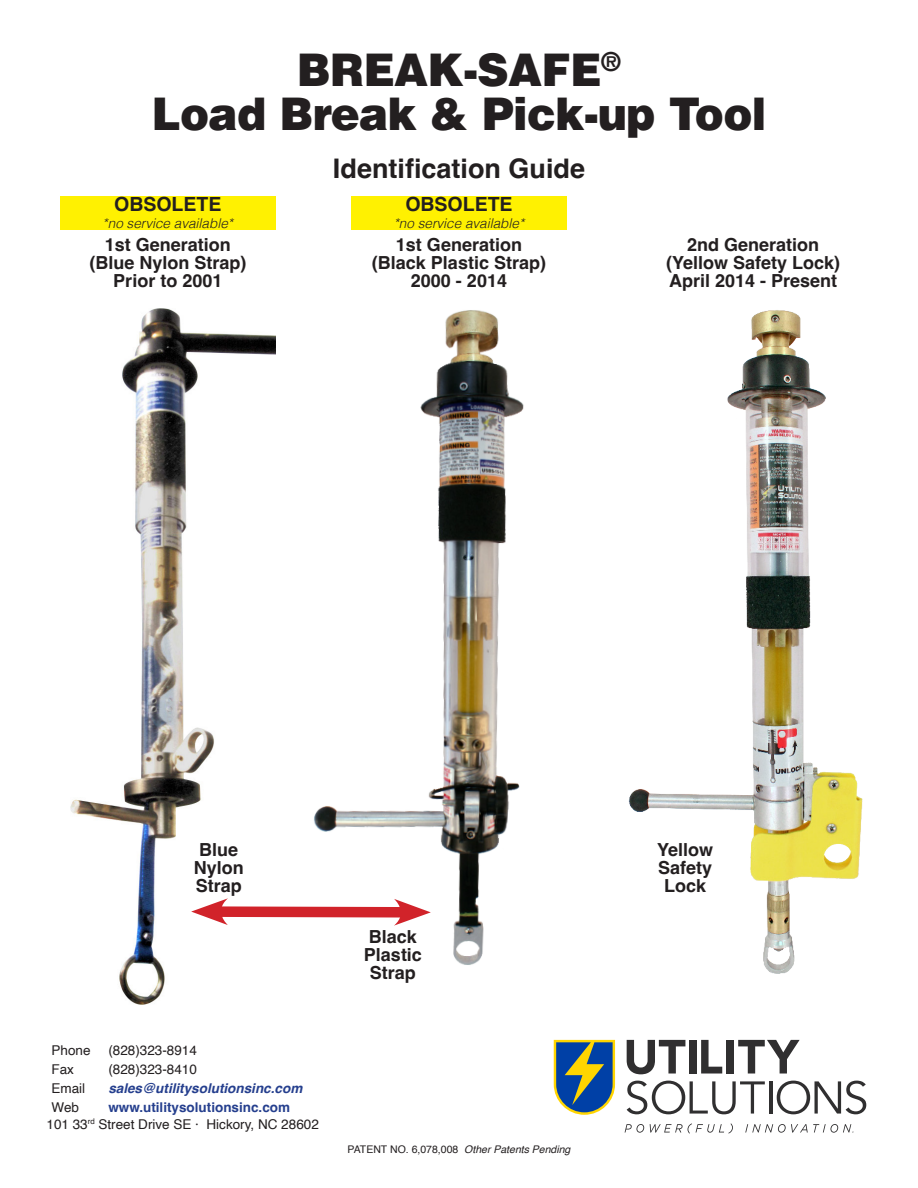
<style>
.page{position:relative;width:918px;height:1188px;background:#fff}
.page>*{position:absolute;margin:0;border:0;box-sizing:border-box;transform-origin:0 0}
.Product_Name_-_Actual{font:900 45px "Helvetica";letter-spacing:-.015em;color:#231f20}
.Paragraph_Style_1{font:700 27px "Helvetica";color:#231f20}
.Paragraph_Style_1-2{font:700 19.5px "Helvetica";color:#231f20}
.Paragraph_Style_1-3{font:700 18px/18px "Helvetica";color:#231f20;text-align:center}
.t1{font:13.5px/16.8px "Helvetica";color:#231f20}
.Paragraph_Style_1-4{font:italic 300 13.5px "Helvetica";color:#231f20}
.t2{font:italic 700 13.5px "Helvetica";color:#253f8e}
.Stick_Special{font:italic 10.5px "Helvetica";color:#231f20}
.s1{font-weight:700;color:#253f8e}
.s2{font-style:normal}
</style>
<div class="page">
<svg style="left:554px;top:1040px;width:61px;height:75px;background:#5e7a7f"></svg>
<svg style="left:625px;top:1124px;width:19px;height:9px"></svg>
<svg style="left:650px;top:1123px;width:83px;height:11px"></svg>
<svg style="left:627px;top:1040px;width:58px;height:34px"></svg>
<div style="left:689px;top:1040px;width:8px;height:34px;background:#302f30"></div>
<svg style="left:701px;top:1040px;width:21px;height:34px"></svg>
<div style="left:726px;top:1040px;width:8px;height:34px;background:#302f30"></div>
<svg style="left:738px;top:1040px;width:62px;height:34px"></svg>
<svg style="left:627px;top:1081px;width:138px;height:33px"></svg>
<hr style="left:769px;top:1081px;width:3px;height:33px;background:#302f30">
<svg style="left:777px;top:1081px;width:89px;height:33px"></svg>
<svg style="left:745px;top:1124px;width:108px;height:9px"></svg>
<img style="left:71px;top:309px;width:204px;height:695px">
<img style="left:314px;top:310px;width:210px;height:655px">
<img style="left:628px;top:310px;width:235px;height:664px">
<svg style="left:191px;top:898px;width:240px;height:28px"></svg>
<div style="left:181px;top:842px;width:75px;height:52px;background:#fff"></div>
<div style="left:355px;top:930px;width:76px;height:56px;background:#fff"></div>
<div style="left:647px;top:842px;width:76px;height:56px;background:#fff"></div>
<div style="left:60px;top:197px;width:215px;height:33px;background:#fff101"></div>
<div style="left:351px;top:197px;width:216px;height:33px;background:#fff101"></div>
<p class="Product_Name_-_Actual" style="left:297px;top:41px;width:326px">BREAK-SAFE<sup>®</sup></p>
<p class="Product_Name_-_Actual" style="left:152px;top:85px;width:616px">Load Break &amp; Pick-up Tool</p>
<p class="Paragraph_Style_1-2" style="left:114px;top:193px;width:109px">OBSOLETE</p>
<p class="Paragraph_Style_1-4" style="left:103px;top:211px;width:132px">*no service available*</p>
<p class="Paragraph_Style_1-3" style="left:105px;top:238px;width:128px">1st Generation</p>
<p class="Paragraph_Style_1-3" style="left:89px;top:256px;width:159px">(Blue Nylon Strap)</p>
<p class="Paragraph_Style_1-3" style="left:113px;top:274px;width:111px">Prior to 2001</p>
<p class="Paragraph_Style_1" style="left:333px;top:152px;width:254px">Identification Guide</p>
<p class="Paragraph_Style_1-2" style="left:405px;top:193px;width:109px">OBSOLETE</p>
<p class="Paragraph_Style_1-4" style="left:394px;top:211px;width:132px">*no service available*</p>
<p class="Paragraph_Style_1-3" style="left:396px;top:238px;width:128px">1st Generation</p>
<p class="Paragraph_Style_1-3" style="left:372px;top:256px;width:176px">(Black Plastic Strap)</p>
<p class="Paragraph_Style_1-3" style="left:411px;top:274px;width:98px">2000 - 2014</p>
<p class="Paragraph_Style_1-3" style="left:687px;top:238px;width:134px">2nd Generation</p>
<p class="Paragraph_Style_1-3" style="left:666px;top:256px;width:176px">(Yellow Safety Lock)</p>
<p class="Paragraph_Style_1-3" style="left:669px;top:274px;width:170px">April 2014 - Present</p>
<p class="Paragraph_Style_1-3" style="left:194px;top:842px;width:52px">Blue<br>Nylon<br>Strap</p>
<p class="t1" style="left:52px;top:1042px;width:41px">Phone</p>
<p class="t1" style="left:108px;top:1042px;width:90px">(828)323-8914</p>
<p class="t1" style="left:52px;top:1061px;width:24px">Fax</p>
<p class="t1" style="left:108px;top:1061px;width:90px">(828)323-8410</p>
<p class="t1" style="left:52px;top:1080px;width:35px">Email</p>
<p class="t2" style="left:108px;top:1080px;width:195px">sales@utilitysolutionsinc.com</p>
<p class="t1" style="left:52px;top:1099px;width:29px">Web</p>
<p class="t1" style="left:46px;top:1099px;width:274px;text-indent:62px"><span class="s1">www.utilitysolutionsinc.com<br></span>101 33<sup>rd</sup> Street Drive SE · Hickory, NC 28602</p>
<p class="Paragraph_Style_1-3" style="left:364px;top:930px;width:60px">Black<br>Plastic<br>Strap</p>
<p class="Stick_Special" style="left:348px;top:1141px;width:224px"><span class="s2">PATENT NO. 6,078,008</span> Other Patents Pending</p>
<p class="Paragraph_Style_1-3" style="left:657px;top:842px;width:58px">Yellow<br>Safety<br>Lock</p>
</div>
